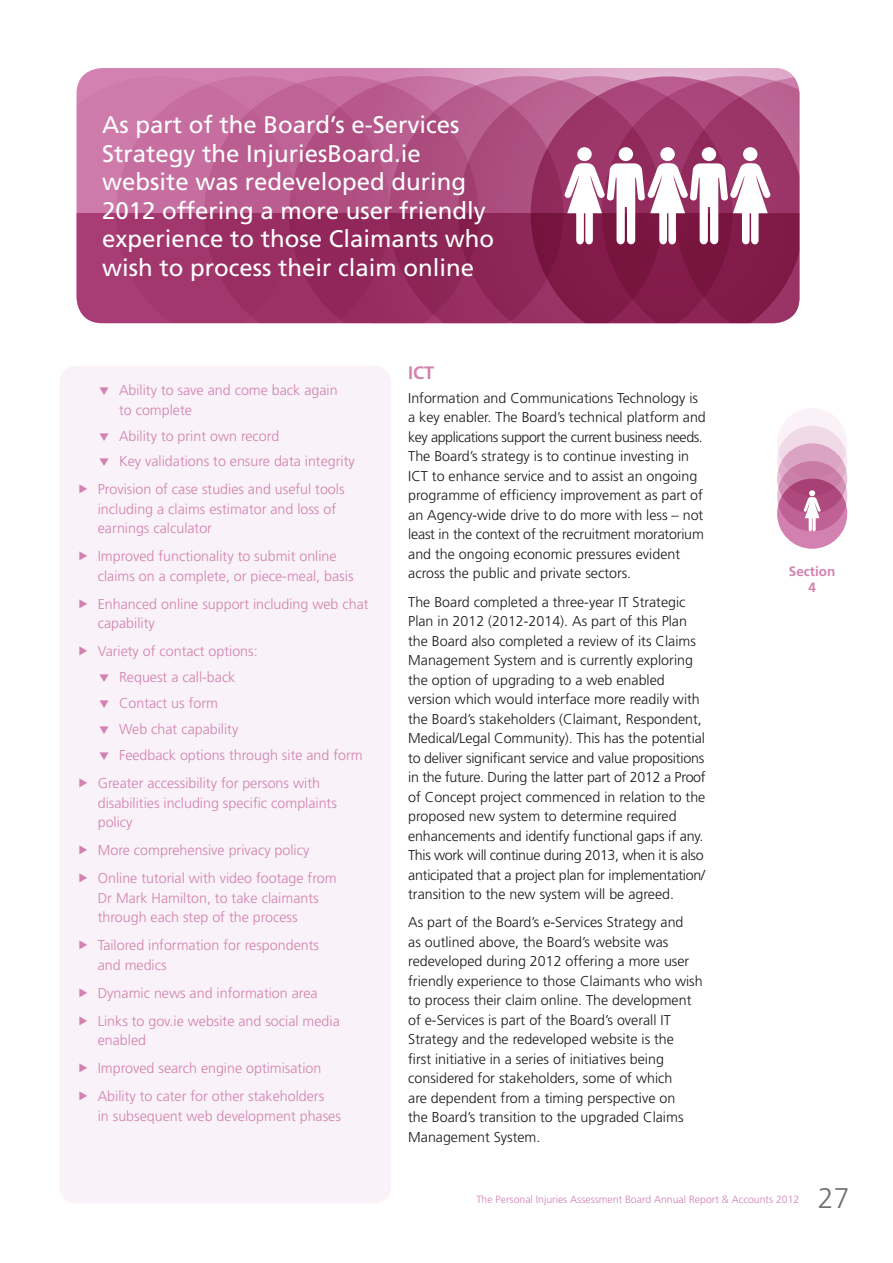
<style>
.page{position:relative;width:893px;height:1263px;background:#fff}
.page>*{position:absolute;margin:0;border:0;box-sizing:border-box;transform-origin:0 0}
.Folio{font:300 28.5px "Frutiger LT Std";color:#707173}
.t1{font:24px/28.5px "Frutiger LT Std";color:#fff}
.Head_II{font:700 18px "Frutiger LT Std";color:#d281b0}
.Body__2{font:300 14.25px/19.5px "Frutiger LT Std";color:#1a181b}
.t2{font:300 14.25px/19.5px "Frutiger LT Std";color:#d281b0}
.t3{font:700 13.5px/16.5px "Frutiger LT Std";color:#d281b0;text-align:center}
.t4{font:300 10.5px "Frutiger LT Std";color:#d281b0}
</style>
<div class="page">
<svg style="left:353px;top:68px;width:440px;height:8px;background:#dca3c5"></svg>
<svg style="left:478px;top:76px;width:85px;height:247px;background:#9e3e6e"></svg>
<svg style="left:390px;top:76px;width:88px;height:247px;background:#a34273"></svg>
<svg style="left:297px;top:76px;width:93px;height:247px;background:#a64275"></svg>
<svg style="left:77px;top:76px;width:220px;height:247px;background:#b55588"></svg>
<svg style="left:564px;top:76px;width:235px;height:247px"></svg>
<div style="left:777px;top:479px;width:70px;height:70px;background:#d281b0;border-radius:50%"></div>
<svg style="left:777px;top:461px;width:70px;height:70px"></svg>
<svg style="left:777px;top:443px;width:70px;height:70px"></svg>
<svg style="left:777px;top:426px;width:70px;height:70px"></svg>
<svg style="left:777px;top:408px;width:70px;height:70px"></svg>
<svg style="left:803px;top:490px;width:18px;height:41px"></svg>
<div style="left:60px;top:366px;width:331px;height:837px;background:#f9f2f8;border-radius:17px"></div>
<p class="t1" style="left:102px;top:111px;width:394px">As part of the Board’s e-Services Strategy the InjuriesBoard.ie website was redeveloped during 2012 offering a more user friendly experience to those Claimants who wish to process their claim online</p>
<p class="t2" style="left:119px;top:381px;width:220px">Ability to save and come back again to complete</p>
<p class="t2" style="left:119px;top:423px;width:237px;line-height:26px">Ability to print own record<br>Key validations to ensure data integrity</p>
<p class="t2" style="left:98px;top:480px;width:248px">Provision of case studies and useful tools including a claims estimator and loss of earnings calculator</p>
<p class="t2" style="left:98px;top:547px;width:257px">Improved functionality to submit online claims on a complete, or piece-meal, basis</p>
<p class="t2" style="left:98px;top:594px;width:272px">Enhanced online support including web chat capability</p>
<p class="t2" style="left:119px;top:639px;width:245px;line-height:26px;text-indent:-21px">Variety of contact options:<br>Request a call-back<br>Contact us form<br>Web chat capability<br>Feedback options through site and form</p>
<p class="t2" style="left:98px;top:773px;width:241px">Greater accessibility for persons with disabilities including specific complaints policy</p>
<p class="t2" style="left:98px;top:836px;width:240px;line-height:28px">More comprehensive privacy policy<br>Online tutorial with video footage from</p>
<p class="t2" style="left:98px;top:888px;width:222px">Dr Mark Hamilton, to take claimants through each step of the process</p>
<p class="t2" style="left:98px;top:935px;width:223px">Tailored information for respondents and medics</p>
<p class="t2" style="left:98px;top:979px;width:244px;line-height:28px">Dynamic news and information area<br>Links to gov.ie website and social media</p>
<p class="t2" style="left:98px;top:1026px;width:228px;line-height:28px">enabled<br>Improved search engine optimisation<br>Ability to cater for other stakeholders</p>
<p class="t2" style="left:98px;top:1106px;width:245px">in subsequent web development phases</p>
<p class="Head_II" style="left:408px;top:362px;width:28px">ICT</p>
<p class="Body__2" style="left:408px;top:388px;width:299px">Information and Communications Technology is a key enabler. The Board’s technical platform and key applications support the current business needs.<br>The Board’s strategy is to continue investing in ICT to enhance service and to assist an ongoing programme of efficiency improvement as part of an Agency-wide drive to do more with less – not least in the context of the recruitment moratorium and the ongoing economic pressures evident across the public and private sectors.</p>
<p class="Body__2" style="left:408px;top:592px;width:299px">The Board completed a three-year IT Strategic Plan in 2012 (2012-2014). As part of this Plan the Board also completed a review of its Claims Management System and is currently exploring the option of upgrading to a web enabled version which would interface more readily with the Board’s stakeholders (Claimant, Respondent, Medical/Legal Community). This has the potential to deliver significant service and value propositions in the future. During the latter part of 2012 a Proof of Concept project commenced in relation to the proposed new system to determine required enhancements and identify functional gaps if any.<br>This work will continue during 2013, when it is also anticipated that a project plan for implementation/ transition to the new system will be agreed.</p>
<p class="Body__2" style="left:408px;top:912px;width:296px">As part of the Board’s e-Services Strategy and<br>as outlined above, the Board’s website was redeveloped during 2012 offering a more user friendly experience to those Claimants who wish to process their claim online. The development of e-Services is part of the Board’s overall IT Strategy and the redeveloped website is the<br>first initiative in a series of initiatives being considered for stakeholders, some of which<br>are dependent from a timing perspective on<br>the Board’s transition to the upgraded Claims Management System.</p>
<p class="t3" style="left:789px;top:563px;width:48px">Section<br>4</p>
<p class="t4" style="left:476px;top:1194px;width:325px">The Personal Injuries Assessment Board Annual Report &amp; Accounts 2012</p>
<p class="Folio" style="left:818px;top:1182px;width:33px">27</p>
</div>
